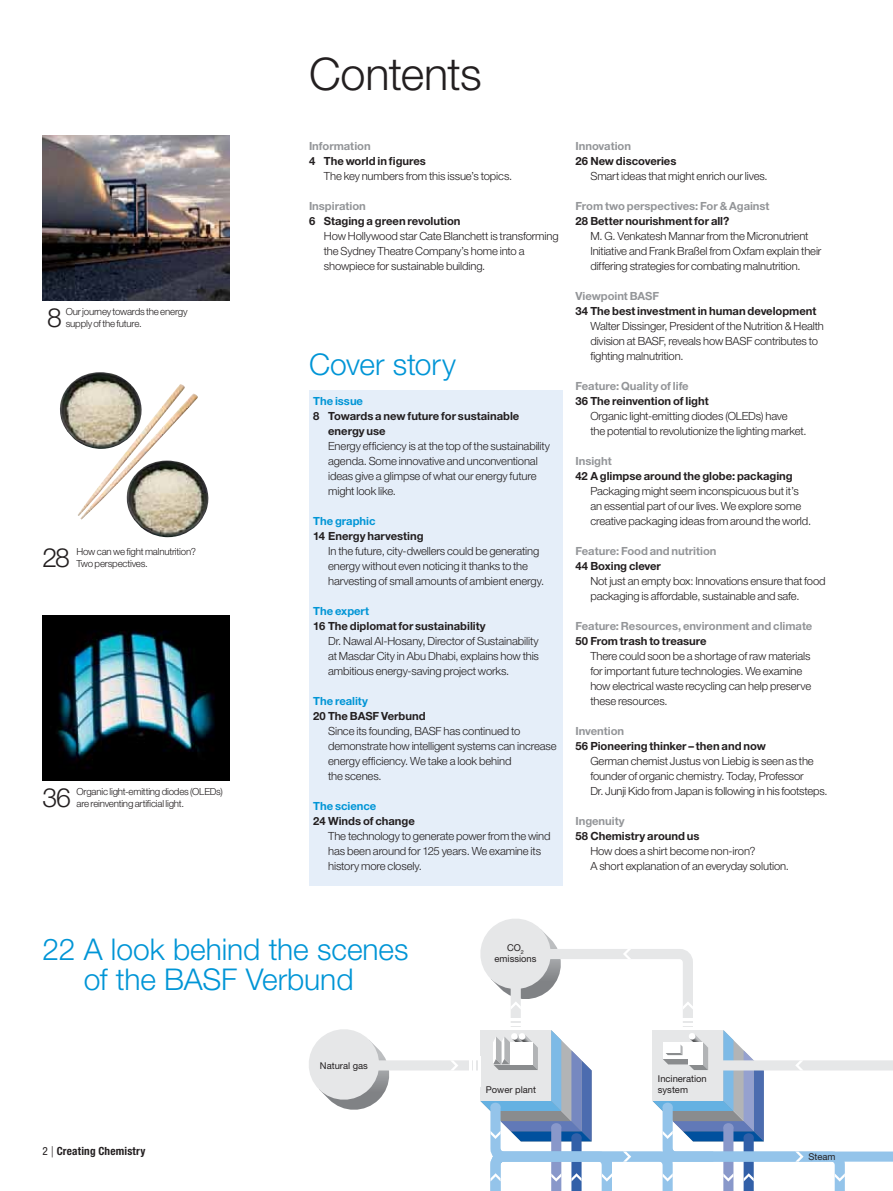
<style>
.page{position:relative;width:893px;height:1191px;background:#fff}
.page>*{position:absolute;margin:0;border:0;box-sizing:border-box;transform-origin:0 0}
.t1{font:300 45px "Helvetica Neue LT Std";letter-spacing:-.015em;color:#231f20}
.t2{font:300 30px/30px "Helvetica Neue LT Std";color:#0095d6;text-align:center}
.t3{font:300 26.55px "Helvetica Neue LT Std";color:#231f20}
.t4{font:300 11.25px/15px "Helvetica Neue LT Std";letter-spacing:-.01em;color:#231f20}
.t5{font:700 11.25px/15px "Helvetica Neue LT Std";letter-spacing:-.005em;color:#231f20}
.t6{font:700 11.25px "Helvetica Neue LT Std";letter-spacing:-.005em;color:#939598}
.t7{font:700 11.25px "Helvetica Neue LT Std";letter-spacing:-.005em;color:#0095d6}
.t8{font:700 condensed 11.25px "Helvetica Neue LT Std";letter-spacing:.015em;color:#231f20}
.t9{font:300 9.75px/12px "Helvetica Neue LT Std";letter-spacing:-.02em;color:#231f20}
.t10{font:9.45px/11.2px "Helvetica Neue LT Std";color:#231f20;text-align:center}
.s1{font-weight:400}
.s2{font-weight:300;font-stretch:normal}
</style>
<div class="page">
<div style="left:309px;top:390px;width:254px;height:495px;background:#e5eef9"></div>
<svg style="left:309px;top:1029px;width:84px;height:81px"></svg>
<div style="left:374px;top:1060px;width:111px;height:10px;background:#e6e7e8"></div>
<hr style="left:474px;top:1056px;width:2px;height:30px;background:#fff">
<hr style="left:469px;top:1056px;width:2px;height:30px;background:#fff">
<svg style="left:450px;top:1060px;width:8px;height:10px"></svg>
<svg style="left:477px;top:919px;width:416px;height:271px"></svg>
<img style="left:43px;top:615px;width:187px;height:165px">
<img style="left:43px;top:135px;width:187px;height:165px">
<img style="left:60px;top:372px;width:70px;height:70px">
<img style="left:133px;top:473px;width:76px;height:64px">
<img style="left:78px;top:384px;width:120px;height:135px">
<h3 class="t3" style="left:47px;top:308px;width:16px">8</h3>
<p class="t9" style="left:66px;top:307px;width:123px">Our journey towards the energy supply of the future.</p>
<h3 class="t3" style="left:43px;top:548px;width:29px">28</h3>
<p class="t9" style="left:77px;top:547px;width:121px">How can we fight malnutrition?<br>Two perspectives.</p>
<h3 class="t3" style="left:43px;top:788px;width:30px">36</h3>
<p class="t9" style="left:77px;top:787px;width:148px">Organic light-emitting diodes (OLEDs) are reinventing artificial light.</p>
<h1 class="t1" style="left:309px;top:58px;width:174px">Contents</h1>
<p class="t6" style="left:309px;top:142px;width:63px">Information</p>
<p class="t5" style="left:309px;top:155px;width:118px">4 The world in figures</p>
<p class="t4" style="left:324px;top:170px;width:190px">The key numbers from this issue’s topics.</p>
<p class="t6" style="left:309px;top:202px;width:58px">Inspiration</p>
<p class="t5" style="left:309px;top:215px;width:153px">6 Staging a green revolution</p>
<p class="t4" style="left:324px;top:230px;width:236px">How Hollywood star Cate Blanchett is transforming the Sydney Theatre Company’s home into a showpiece for sustainable building.</p>
<h2 class="t2" style="left:309px;top:353px;width:148px">Cover story</h2>
<p class="t7" style="left:313px;top:397px;width:51px">The issue</p>
<p class="t5" style="left:328px;top:410px;width:193px;text-indent:-15px">8 Towards a new future for sustainable energy use</p>
<p class="t4" style="left:328px;top:440px;width:223px">Energy efficiency is at the top of the sustainability agenda. Some innovative and unconventional ideas give a glimpse of what our energy future might look like.</p>
<p class="t7" style="left:313px;top:517px;width:64px">The graphic</p>
<p class="t5" style="left:313px;top:530px;width:112px">14 Energy harvesting</p>
<p class="t4" style="left:328px;top:545px;width:218px">In the future, city-dwellers could be generating energy without even noticing it thanks to the harvesting of small amounts of ambient energy.</p>
<p class="t7" style="left:313px;top:607px;width:57px">The expert</p>
<p class="t5" style="left:313px;top:620px;width:174px">16 The diplomat for sustainability</p>
<p class="t4" style="left:328px;top:635px;width:212px;text-align:justify">Dr. Nawal Al-Hosany, Director of Sustainability at Masdar City in Abu Dhabi, explains how this ambitious energy-saving project works.</p>
<p class="t7" style="left:313px;top:697px;width:56px">The reality</p>
<p class="t5" style="left:313px;top:710px;width:114px">20 The BASF Verbund</p>
<p class="t4" style="left:328px;top:725px;width:230px">Since its founding, BASF has continued to demonstrate how intelligent systems can increase energy efficiency. We take a look behind<br>the scenes.</p>
<p class="t7" style="left:313px;top:802px;width:65px">The science</p>
<p class="t5" style="left:313px;top:815px;width:103px">24 Winds of change</p>
<p class="t4" style="left:328px;top:830px;width:224px">The technology to generate power from the wind has been around for 125 years. We examine its history more closely.</p>
<p class="t6" style="left:575px;top:142px;width:57px">Innovation</p>
<p class="t5" style="left:575px;top:155px;width:102px">26 New discoveries</p>
<p class="t4" style="left:590px;top:170px;width:179px">Smart ideas that might enrich our lives.</p>
<p class="t6" style="left:575px;top:202px;width:196px">From two perspectives: For &amp; Against</p>
<p class="t5" style="left:575px;top:215px;width:155px">28 Better nourishment for all?</p>
<p class="t4" style="left:590px;top:230px;width:233px">M. G. Venkatesh Mannar from the Micronutrient<br>Initiative and Frank Braßel from Oxfam explain their differing strategies for combating malnutrition.</p>
<p class="t6" style="left:575px;top:292px;width:85px">Viewpoint BASF</p>
<p class="t5" style="left:575px;top:305px;width:242px">34 The best investment in human development</p>
<p class="t4" style="left:590px;top:320px;width:235px">Walter Dissinger, President of the Nutrition &amp; Health division at BASF, reveals how BASF contributes to fighting malnutrition.</p>
<p class="t6" style="left:575px;top:382px;width:115px">Feature: Quality of life</p>
<p class="t5" style="left:575px;top:395px;width:135px">36 The reinvention of light</p>
<p class="t4" style="left:590px;top:410px;width:218px">Organic light-emitting diodes (OLEDs) have<br>the potential to revolutionize the lighting market.</p>
<p class="t6" style="left:575px;top:457px;width:38px">Insight</p>
<p class="t5" style="left:575px;top:470px;width:219px">42 A glimpse around the globe: packaging</p>
<p class="t4" style="left:590px;top:485px;width:222px">Packaging might seem inconspicuous but it’s an essential part of our lives. We explore some creative packaging ideas from around the world.</p>
<p class="t6" style="left:575px;top:547px;width:143px">Feature: Food and nutrition</p>
<p class="t5" style="left:575px;top:560px;width:87px">44 Boxing clever</p>
<p class="t4" style="left:590px;top:575px;width:237px">Not just an empty box: Innovations ensure that food packaging is affordable, sustainable and safe.</p>
<p class="t6" style="left:575px;top:622px;width:238px">Feature: Resources, environment and climate</p>
<p class="t5" style="left:575px;top:635px;width:133px">50 From trash to treasure</p>
<p class="t4" style="left:590px;top:650px;width:222px">There could soon be a shortage of raw materials for important future technologies. We examine how electrical waste recycling can help preserve these resources.</p>
<p class="t6" style="left:575px;top:727px;width:50px">Invention</p>
<p class="t5" style="left:575px;top:740px;width:192px">56 Pioneering thinker – then and now</p>
<p class="t4" style="left:590px;top:755px;width:239px">German chemist Justus von Liebig is seen as the founder of organic chemistry. Today, Professor<br>Dr. Junji Kido from Japan is following in his footsteps.</p>
<p class="t6" style="left:575px;top:817px;width:51px">Ingenuity</p>
<p class="t5" style="left:575px;top:830px;width:126px">58 Chemistry around us</p>
<p class="t4" style="left:590px;top:845px;width:200px">How does a shirt become non-iron?<br>A short explanation of an everyday solution.</p>
<h2 class="t2" style="left:43px;top:938px;width:368px">22 A look behind the scenes of the BASF Verbund</h2>
<p class="t10" style="left:495px;top:943px;width:43px">CO<sub>2 </sub>emissions</p>
<p class="t8" style="left:43px;top:1147px;width:104px"><span class="s1">2</span> <span class="s2">|</span> Creating Chemistry</p>
<p class="t10" style="left:320px;top:1061px;width:49px">Natural gas</p>
<p class="t10" style="left:486px;top:1085px;width:52px">Power plant</p>
<p class="t10" style="left:658px;top:1074px;width:50px;text-align:left">Incineration system</p>
<p class="t10" style="left:808px;top:1151px;width:29px">Steam</p>
</div>
